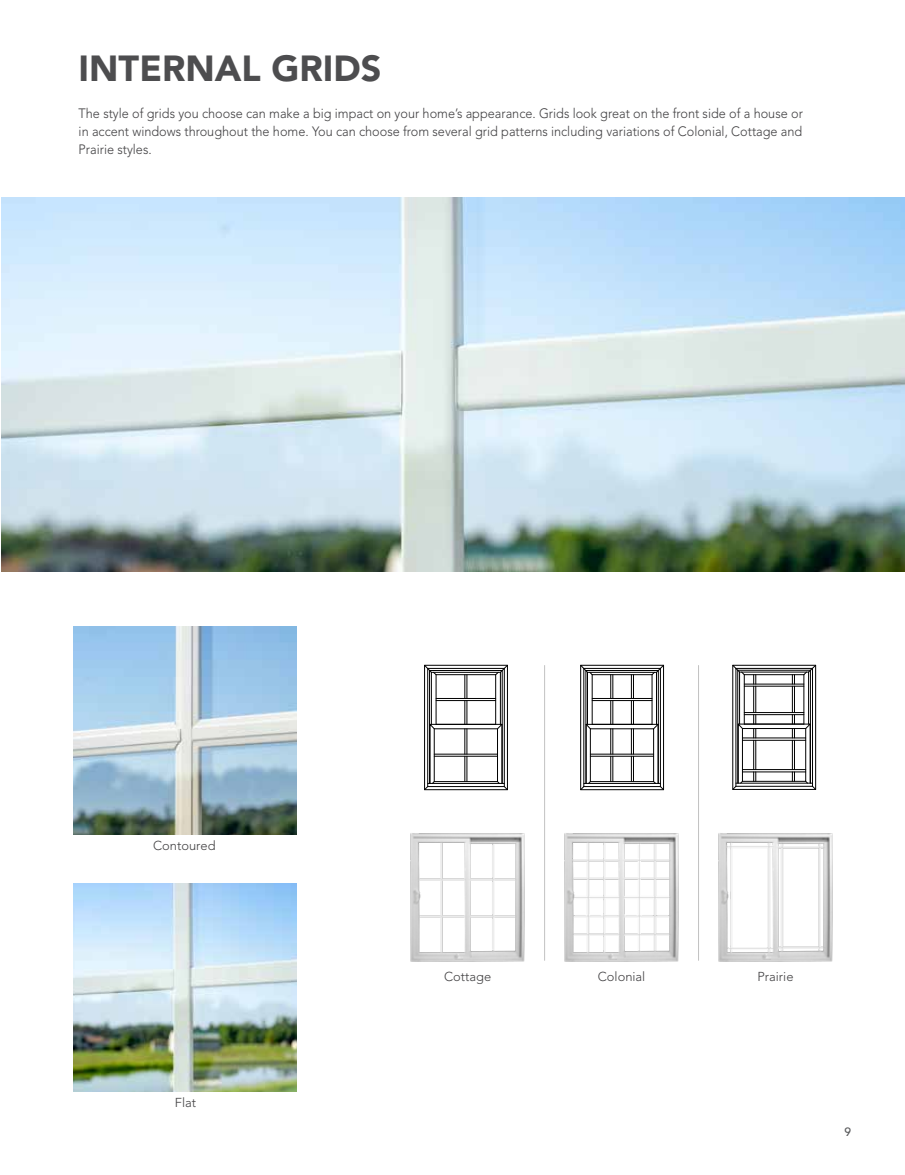
<style>
.page{position:relative;width:905px;height:1175px;background:#fff}
.page>*{position:absolute;margin:0;border:0;box-sizing:border-box;transform-origin:0 0}
.t1{font:900 36px "Avenir LT Std";color:#4d4d4f}
.t2{font:300 13.5px/18px "Avenir LT Std";color:#414042;text-align:justify;scale:.94 1}
.t3{font:300 12.9px "Avenir LT Std";color:#414042}
.t4{font:500 12px "Avenir LT Std";color:#58595b}
</style>
<div class="page">
<hr style="left:583px;top:786px;width:77px;height:1px;background:#000">
<hr style="left:583px;top:783px;width:77px;height:1px;background:#000">
<hr style="left:657px;top:724px;width:1px;height:59px;background:#000">
<hr style="left:656px;top:672px;width:1px;height:52px;background:#000">
<hr style="left:587px;top:672px;width:69px;height:1px;background:#000">
<hr style="left:658px;top:670px;width:1px;height:113px;background:#000">
<hr style="left:660px;top:668px;width:1px;height:118px;background:#000">
<hr style="left:586px;top:670px;width:72px;height:1px;background:#000">
<hr style="left:583px;top:668px;width:77px;height:1px;background:#000">
<hr style="left:651px;top:674px;width:1px;height:50px;background:#000">
<div style="left:590px;top:728px;width:63px;height:54px;border:1px solid #000"></div>
<hr style="left:592px;top:674px;width:60px;height:1px;background:#000">
<div style="left:580px;top:665px;width:83px;height:125px;border:1px solid #000"></div>
<hr style="left:592px;top:674px;width:1px;height:50px;background:#000">
<hr style="left:590px;top:728px;width:1px;height:53px;background:#000">
<hr style="left:586px;top:724px;width:72px;height:1px;background:#000">
<svg style="left:631px;top:674px;width:3px;height:107px"></svg>
<svg style="left:610px;top:674px;width:3px;height:107px"></svg>
<hr style="left:592px;top:700px;width:60px;height:1px;background:#000">
<hr style="left:592px;top:698px;width:60px;height:1px;background:#000">
<hr style="left:590px;top:756px;width:63px;height:1px;background:#000">
<hr style="left:590px;top:754px;width:63px;height:1px;background:#000">
<svg style="left:653px;top:723px;width:5px;height:6px"></svg>
<svg style="left:586px;top:723px;width:5px;height:6px"></svg>
<hr style="left:586px;top:724px;width:1px;height:59px;background:#000">
<hr style="left:585px;top:670px;width:1px;height:113px;background:#000">
<hr style="left:583px;top:668px;width:1px;height:118px;background:#000">
<hr style="left:587px;top:672px;width:1px;height:52px;background:#000">
<svg style="left:580px;top:781px;width:11px;height:9px"></svg>
<svg style="left:653px;top:781px;width:11px;height:9px"></svg>
<svg style="left:651px;top:664px;width:13px;height:11px"></svg>
<svg style="left:580px;top:664px;width:13px;height:11px"></svg>
<svg style="left:732px;top:664px;width:84px;height:126px"></svg>
<svg style="left:424px;top:664px;width:84px;height:126px"></svg>
<img style="left:74px;top:883px;width:222px;height:208px">
<img style="left:74px;top:627px;width:222px;height:207px">
<img style="left:410px;top:833px;width:115px;height:129px">
<img style="left:564px;top:833px;width:115px;height:129px">
<img style="left:718px;top:833px;width:115px;height:129px">
<img style="left:1px;top:197px;width:903px;height:374px">
<hr style="left:544px;top:665px;width:1px;height:295px;background:#000">
<hr style="left:698px;top:665px;width:1px;height:295px;background:#000">
<h1 class="t1" style="left:79px;top:47px;width:304px">INTERNAL GRIDS</h1>
<p class="t2" style="left:79px;top:104px;width:772px">The style of grids you choose can make a big impact on your home’s appearance. Grids look great on the front side of a house or in accent windows throughout the home. You can choose from several grid patterns including variations of Colonial, Cottage and Prairie styles.</p>
<p class="t3" style="left:153px;top:838px;width:64px">Contoured</p>
<p class="t3" style="left:175px;top:1095px;width:23px">Flat</p>
<p class="t3" style="left:444px;top:968px;width:49px">Cottage</p>
<p class="t3" style="left:598px;top:968px;width:49px">Colonial</p>
<p class="t3" style="left:757px;top:968px;width:38px">Prairie</p>
<p class="t4" style="left:844px;top:1124px;width:8px">9</p>
</div>
